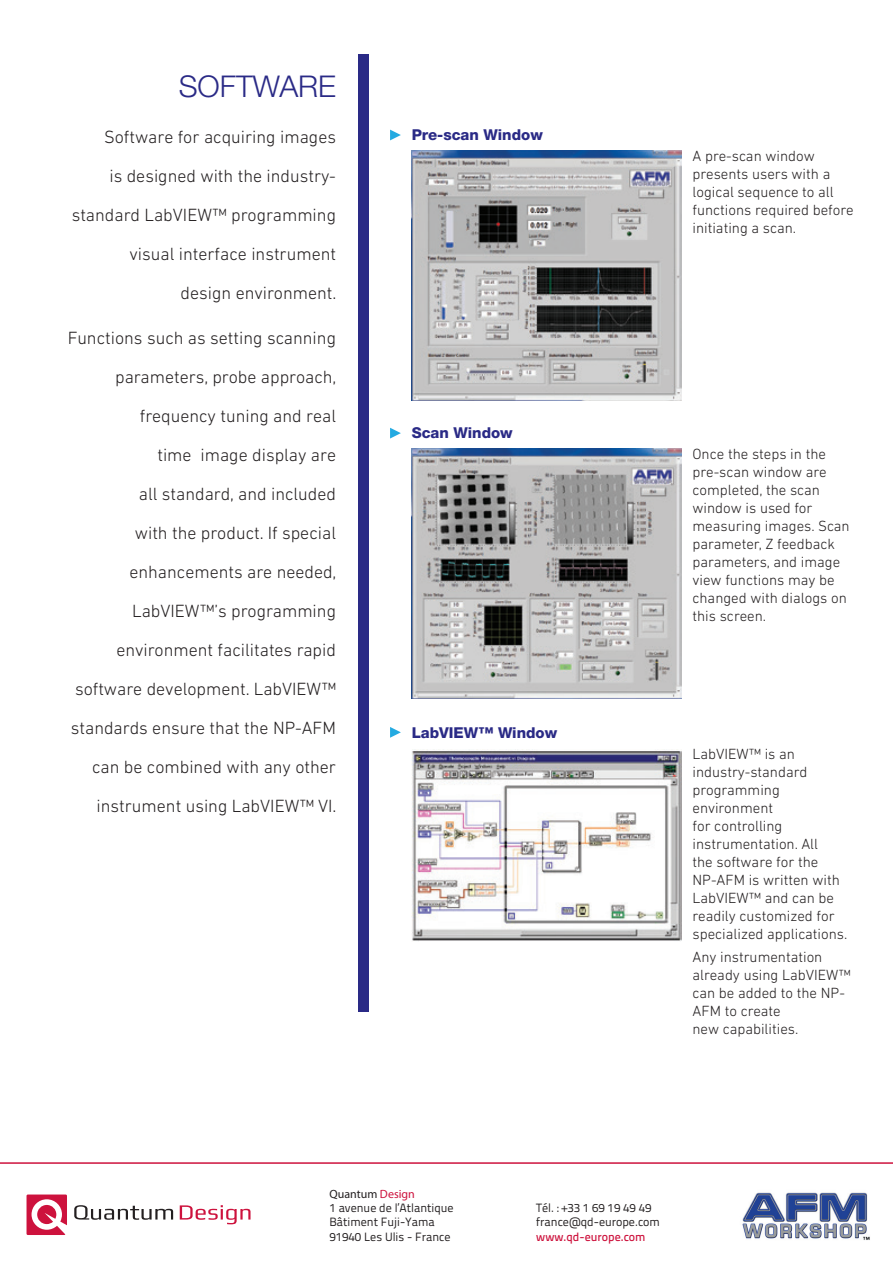
<style>
.page{position:relative;width:893px;height:1263px;background:#fff}
.page>*{position:absolute;margin:0;border:0;box-sizing:border-box;transform-origin:0 0}
.t1{font:300 30px "Helvetica Neue LT Std";color:#2a2a86}
.t2{font:300 18px/39px "DIN Next LT Pro";color:#231f20;text-align:right}
.t3{font:300 15px/18px "DIN Next LT Pro";color:#231f20}
.t4{font:800 15px "Helvetica Neue LT Std";color:#2a2a86}
.t5{font:12px/14.4px "Titillium Text 22 L";color:#231f20}
.t6{font:500 12px "Titillium Text 22 L";color:#cd123d}
.t7{font:12px "Myriad Pro";color:#231f20}
.s1{color:#cd123d}
</style>
<div class="page">
<svg style="left:27px;top:1194px;width:40px;height:41px"></svg>
<svg style="left:74px;top:1205px;width:99px;height:15px"></svg>
<svg style="left:180px;top:1205px;width:71px;height:19px"></svg>
<hr style="left:0;top:1162px;width:893px;height:2px;background:#cd123d">
<img style="left:742px;top:1192px;width:128px;height:48px">
<div style="left:358px;top:54px;width:10px;height:957px;background:#2a2a86"></div>
<img style="left:412px;top:151px;width:270px;height:250px">
<svg style="left:390px;top:130px;width:11px;height:10px"></svg>
<svg style="left:390px;top:428px;width:11px;height:10px"></svg>
<svg style="left:390px;top:727px;width:11px;height:11px"></svg>
<img style="left:412px;top:448px;width:270px;height:250px">
<img style="left:412px;top:750px;width:270px;height:191px">
<h1 class="t1" style="left:179px;top:68px;width:159px">SOFTWARE</h1>
<p class="t2" style="left:72px;top:117px;width:266px">Software for acquiring images<br>is designed with the industry&shy;standard LabVIEW™ programming visual interface instrument<br>design environment.</p>
<p class="t2" style="left:68px;top:318px;width:270px">Functions such as setting scanning parameters, probe approach, frequency tuning and real<br>time image display are<br>all standard, and included<br>with the product. If special enhancements are needed,<br>LabVIEW™’s programming environment facilitates rapid software development. LabVIEW™ standards ensure that the NP-AFM can be combined with any other instrument using LabVIEW™ VI.</p>
<p class="t4" style="left:412px;top:126px;width:133px">Pre-scan Window</p>
<p class="t4" style="left:412px;top:424px;width:103px">Scan Window</p>
<p class="t4" style="left:412px;top:724px;width:147px">LabVIEW™ Window</p>
<p class="t3" style="left:692px;top:147px;width:163px">A pre-scan window presents users with a logical sequence to all functions required before initiating a scan.</p>
<p class="t3" style="left:692px;top:445px;width:159px">Once the steps in the pre-scan window are completed, the scan window is used for measuring images. Scan parameter, Z feedback parameters, and image view functions may be changed with dialogs on this screen.</p>
<p class="t3" style="left:692px;top:744px;width:156px">LabVIEW™ is an industry-standard programming environment<br>for controlling instrumentation. All<br>the software for the<br>NP-AFM is written with<br>LabVIEW™ and can be readily customized for specialized applications.</p>
<p class="t3" style="left:692px;top:948px;width:160px">Any instrumentation already using LabVIEW™ can be added to the NP-<br>AFM to create<br>new capabilities.</p>
<p class="t7" style="left:329px;top:1186px;width:87px">Quantum <span class="s1">Design</span></p>
<p class="t5" style="left:329px;top:1200px;width:126px">1 avenue de l’Atlantique<br>Bâtiment Fuji-Yama<br>91940 Les Ulis - France</p>
<p class="t5" style="left:536px;top:1200px;width:125px">Tél. : +33 1 69 19 49 49 france@qd-europe.com</p>
<p class="t6" style="left:536px;top:1227px;width:111px">www.qd-europe.com</p>
</div>
